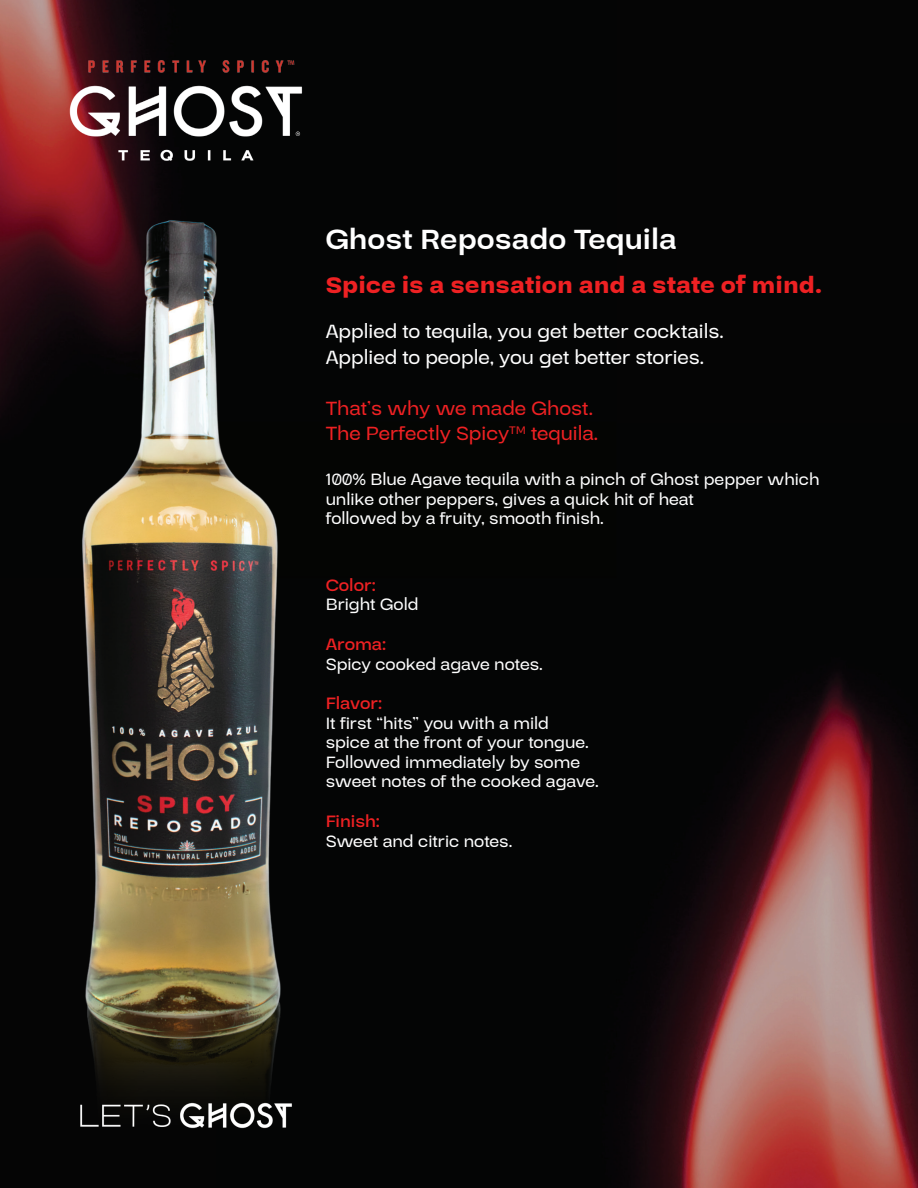
<style>
.page{position:relative;width:918px;height:1188px;background:#fff}
.page>*{position:absolute;margin:0;border:0;box-sizing:border-box;transform-origin:0 0}
.t1{font:700 30px "Stara";color:#fff}
.t2{font:900 24px "Stara";color:#ee2123}
.t3{font:500 21px/25.5px "Stara";color:#fff}
.t4{font:500 21px/25.5px "Stara";color:#ee2123}
.t5{font:500 18px/19.5px "Stara";color:#fff}
.t6{font:600 18px "Stara";color:#ee2123}
</style>
<div class="page">
<img style="left:0;top:0;width:918px;height:1188px">
<img style="left:64px;top:54px;width:244px;height:112px">
<img style="left:79px;top:197px;width:211px;height:991px">
<img style="left:48px;top:199px;width:276px;height:851px">
<img style="left:73px;top:1099px;width:226px;height:35px">
<h1 class="t1" style="left:326px;top:222px;width:352px">Ghost Reposado Tequila</h1>
<h2 class="t2" style="left:326px;top:271px;width:498px">Spice is a sensation and a state of mind.</h2>
<p class="t3" style="left:326px;top:319px;width:400px">Applied to tequila, you get better cocktails.<br>Applied to people, you get better stories.</p>
<p class="t4" style="left:326px;top:395px;width:274px">That’s why we made Ghost.<br>The Perfectly Spicy<sup>TM</sup> tequila.</p>
<p class="t5" style="left:326px;top:470px;width:495px">100% Blue Agave tequila with a pinch of Ghost pepper which unlike other peppers, gives a quick hit of heat<br>followed by a fruity, smooth finish.</p>
<p class="t6" style="left:326px;top:575px;width:52px">Color:</p>
<p class="t5" style="left:326px;top:595px;width:94px">Bright Gold</p>
<p class="t6" style="left:326px;top:634px;width:62px">Aroma:</p>
<p class="t5" style="left:326px;top:654px;width:219px">Spicy cooked agave notes.</p>
<p class="t6" style="left:326px;top:693px;width:58px">Flavor:</p>
<p class="t5" style="left:326px;top:713px;width:275px">It first “hits” you with a mild<br>spice at the front of your tongue.<br>Followed immediately by some sweet notes of the cooked agave.</p>
<p class="t6" style="left:326px;top:811px;width:56px">Finish:</p>
<p class="t5" style="left:326px;top:831px;width:188px">Sweet and citric notes.</p>
</div>
